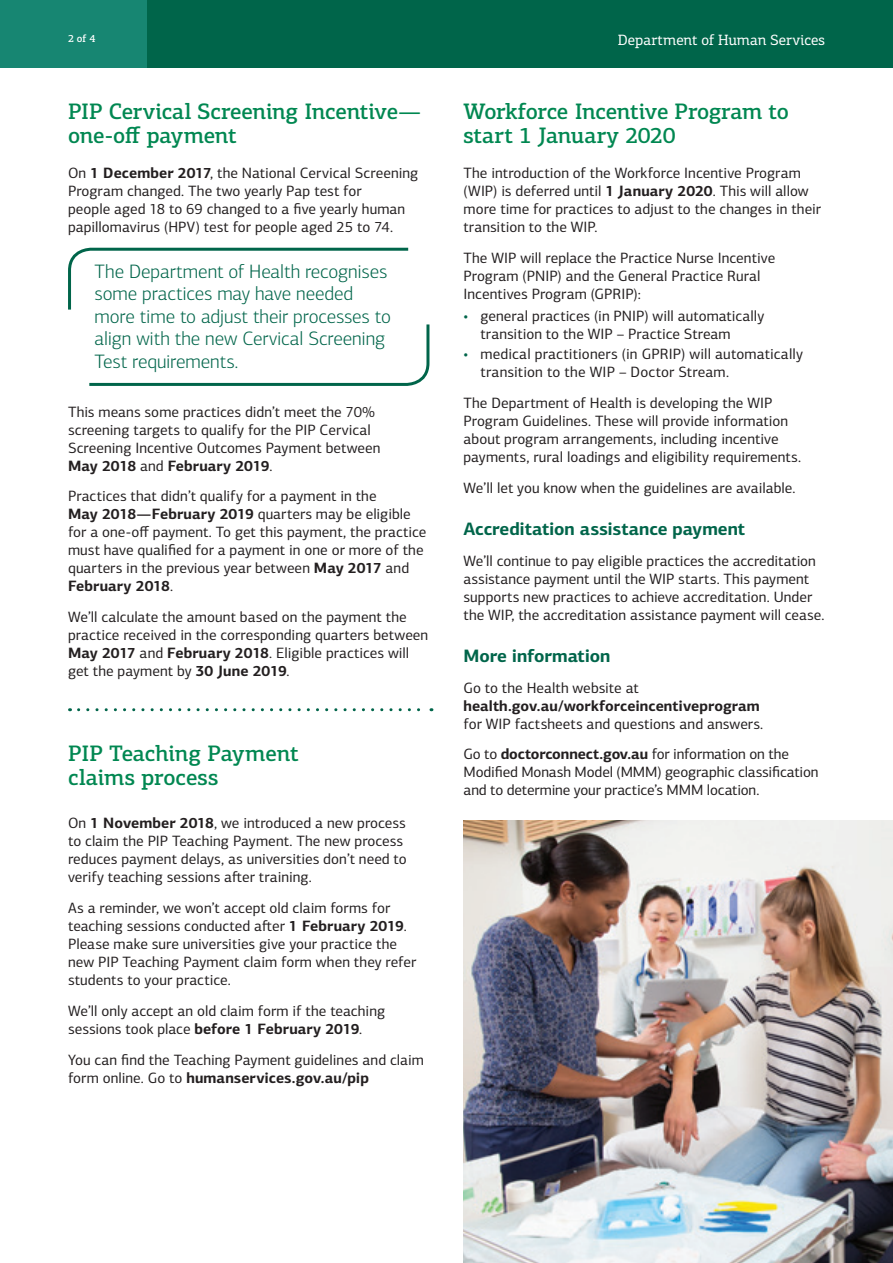
<style>
.page{position:relative;width:893px;height:1263px;background:#fff}
.page>*{position:absolute;margin:0;border:0;box-sizing:border-box;transform-origin:0 0}
.t1{font:500 22.5px/24px "PF Centro Slab Pro";letter-spacing:-.015em;color:#008751}
.t2{font:300 19.5px/22.5px "PF Centro Sans Pro";letter-spacing:-.01em;color:#00654a}
.t3{font:700 18px "PF Centro Sans Pro";letter-spacing:-.005em;color:#00654a}
.t4{font:15px/18px "PF Centro Sans Pro";color:#231f20}
.t5{font:700 15px "PF Centro Sans Pro";color:#231f20}
.t6{font:15px "PF Centro Slab Pro";color:#fff}
.t7{font:500 10.5px "PF Centro Slab Pro";color:#fff}
.s1{font-weight:700}
.s2{color:#00654a}
</style>
<div class="page">
<div style="left:0;top:0;width:893px;height:68px;background:#00654a"></div>
<div style="left:0;top:0;width:147px;height:68px;background:#178672"></div>
<svg style="left:89px;top:324px;width:341px;height:62px"></svg>
<svg style="left:68px;top:247px;width:341px;height:63px"></svg>
<svg style="left:79px;top:708px;width:353px;height:3px"></svg>
<img style="left:463px;top:821px;width:430px;height:442px">
<p class="t7" style="left:68px;top:32px;width:29px">2 of 4</p>
<p class="t6" style="left:618px;top:31px;width:208px">Department of Human Services</p>
<h1 class="t1" style="left:68px;top:99px;width:354px">PIP Cervical Screening Incentive— one-off payment</h1>
<p class="t4" style="left:68px;top:164px;width:352px">On <span class="s1">1 December 2017</span>, the National Cervical Screening Program changed. The two yearly Pap test for<br>people aged 18 to 69 changed to a five yearly human papillomavirus (HPV) test for people aged 25 to 74.</p>
<h2 class="t2" style="left:95px;top:260px;width:298px">The Department of Health recognises some practices may have needed more time to adjust their processes to align with the new Cervical Screening<br>Test requirements.</h2>
<p class="t4" style="left:68px;top:403px;width:314px">This means some practices didn’t meet the 70% screening targets to qualify for the PIP Cervical Screening Incentive Outcomes Payment between <span class="s1">May 2018</span> and <span class="s1">February 2019</span>.</p>
<p class="t4" style="left:68px;top:487px;width:360px">Practices that didn’t qualify for a payment in the<br><span class="s1">May 2018—February 2019</span> quarters may be eligible for a one-off payment. To get this payment, the practice must have qualified for a payment in one or more of the quarters in the previous year between <span class="s1">May 2017</span> and <span class="s1">February 2018</span>.</p>
<p class="t4" style="left:68px;top:608px;width:362px">We’ll calculate the amount based on the payment the practice received in the corresponding quarters between <span class="s1">May 2017</span> and <span class="s1">February 2018</span>. Eligible practices will get the payment by <span class="s1">30 June 2019</span>.</p>
<h1 class="t1" style="left:68px;top:741px;width:232px">PIP Teaching Payment claims process</h1>
<p class="t4" style="left:68px;top:814px;width:340px">On <span class="s1">1 November 2018</span>, we introduced a new process to claim the PIP Teaching Payment. The new process reduces payment delays, as universities don’t need to verify teaching sessions after training.</p>
<p class="t4" style="left:68px;top:899px;width:350px">As a reminder, we won’t accept old claim forms for teaching sessions conducted after <span class="s1">1 February 2019</span>.<br>Please make sure universities give your practice the new PIP Teaching Payment claim form when they refer students to your practice.</p>
<p class="t4" style="left:68px;top:1002px;width:319px">We’ll only accept an old claim form if the teaching sessions took place <span class="s1">before 1 February 2019</span>.</p>
<p class="t4" style="left:68px;top:1050px;width:357px">You can find the Teaching Payment guidelines and claim form online. Go to <span class="s1">humanservices.gov.au/pip</span></p>
<h1 class="t1" style="left:463px;top:99px;width:327px">Workforce Incentive Program to start 1 January 2020</h1>
<p class="t4" style="left:463px;top:164px;width:359px">The introduction of the Workforce Incentive Program (WIP) is deferred until <span class="s1">1 January 2020</span>. This will allow more time for practices to adjust to the changes in their transition to the WIP.</p>
<p class="t4" style="left:463px;top:249px;width:313px">The WIP will replace the Practice Nurse Incentive<br>Program (PNIP) and the General Practice Rural<br>Incentives Program (GPRIP):</p>
<p class="t4" style="left:480px;top:307px;width:285px;text-indent:-17px"><span class="s2">•</span> general practices (in PNIP) will automatically transition to the WIP – Practice Stream</p>
<p class="t4" style="left:480px;top:345px;width:324px;text-indent:-17px"><span class="s2">•</span> medical practitioners (in GPRIP) will automatically transition to the WIP – Doctor Stream.</p>
<p class="t4" style="left:463px;top:394px;width:339px">The Department of Health is developing the WIP Program Guidelines. These will provide information about program arrangements, including incentive payments, rural loadings and eligibility requirements.</p>
<p class="t4" style="left:463px;top:478px;width:334px">We’ll let you know when the guidelines are available.</p>
<p class="t3" style="left:463px;top:517px;width:283px">Accreditation assistance payment</p>
<p class="t4" style="left:463px;top:551px;width:363px">We’ll continue to pay eligible practices the accreditation assistance payment until the WIP starts. This payment supports new practices to achieve accreditation. Under the WIP, the accreditation assistance payment will cease.</p>
<p class="t3" style="left:463px;top:644px;width:148px">More information</p>
<p class="t4" style="left:463px;top:679px;width:177px">Go to the Health website at</p>
<p class="t5" style="left:463px;top:696px;width:298px">health.gov.au/workforceincentiveprogram</p>
<p class="t4" style="left:463px;top:708px;width:327px;line-height:30.8px">for WIP factsheets and questions and answers.<br>Go to <span class="s1">doctorconnect.gov.au</span> for information on the</p>
<p class="t4" style="left:463px;top:763px;width:357px">Modified Monash Model (MMM) geographic classification and to determine your practice’s MMM location.</p>
</div>
